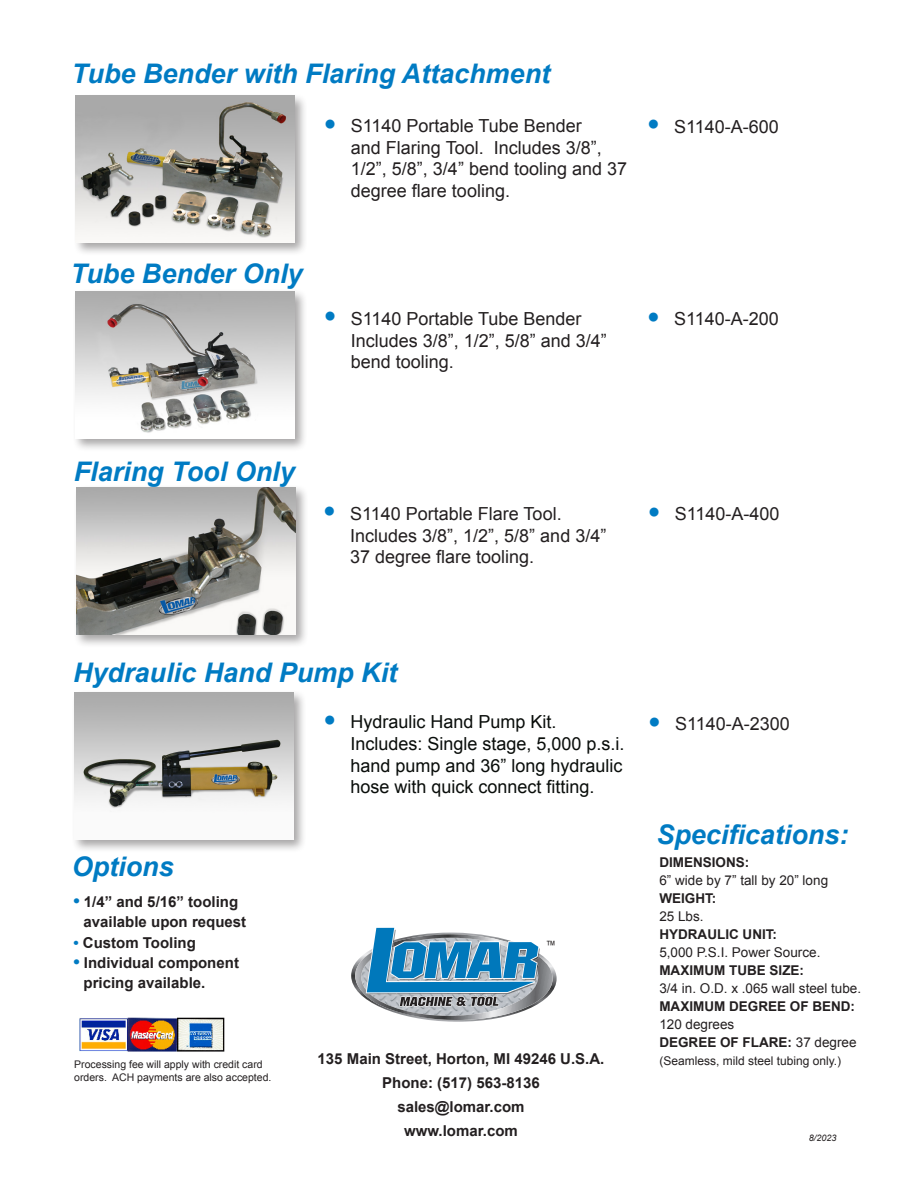
<style>
.page{position:relative;width:918px;height:1188px;background:#fff}
.page>*{position:absolute;margin:0;border:0;box-sizing:border-box;transform-origin:0 0}
.t1{font:italic 700 27px "Arial";color:#007bc3}
.t2{font:18px/21.6px "Arial";color:#231f20}
.t3{font:18px/21.6px "Arial";color:#090d0a;text-align:justify}
.t4{font:700 15px/20.2px "Arial";color:#231f20}
.t5{font:13.5px/18px "Arial";color:#231f20}
.t6{font:700 13.5px/18px "Arial";color:#231f20}
.t7{font:12px "Arial";color:#231f20}
.t8{font:11.4px "Arial";color:#231f20;scale:.88 1}
.t9{font:10.5px "Arial";color:#231f20}
.t10{font:italic 9px "Arial";color:#231f20}
.s1{font-size:36px;color:#007bc3}
.s2{font-weight:700}
.s3{font-weight:400}
.s4{font-size:18px;color:#007bc3}
.s5{color:#007bc3}
</style>
<div class="page">
<div style="left:73px;top:93px;width:235px;height:163px;background:#231f20;opacity:.4"></div>
<img style="left:76px;top:96px;width:219px;height:147px">
<div style="left:71px;top:689px;width:236px;height:164px;background:#231f20;opacity:.4"></div>
<img style="left:74px;top:692px;width:219px;height:147px">
<img style="left:80px;top:1017px;width:145px;height:35px">
<div style="left:72px;top:289px;width:236px;height:163px;background:#231f20;opacity:.4"></div>
<img style="left:75px;top:291px;width:219px;height:147px">
<div style="left:73px;top:484px;width:236px;height:164px;background:#231f20;opacity:.4"></div>
<img style="left:76px;top:487px;width:219px;height:147px">
<svg style="left:351px;top:927px;width:206px;height:95px"></svg>
<p class="t1" style="left:72px;top:55px;width:480px">Tube Bender with Flaring Attachment</p>
<p class="t2" style="left:324px;top:115px;width:259px"><span class="s1">•</span> S1140 Portable Tube Bender</p>
<p class="t2" style="left:351px;top:137px;width:278px">and Flaring Tool. Includes 3/8”,<br>1/2”, 5/8”, 3/4” bend tooling and 37 degree flare tooling.</p>
<p class="t2" style="left:647px;top:116px;width:133px"><span class="s1">•</span> S1140-A-600</p>
<p class="t1" style="left:70px;top:255px;width:234px">Tube Bender Only</p>
<p class="t2" style="left:324px;top:308px;width:259px"><span class="s1">•</span> S1140 Portable Tube Bender</p>
<p class="t2" style="left:351px;top:330px;width:258px">Includes 3/8”, 1/2”, 5/8” and 3/4” bend tooling.</p>
<p class="t2" style="left:647px;top:308px;width:133px"><span class="s1">•</span> S1140-A-200</p>
<p class="t1" style="left:74px;top:453px;width:223px">Flaring Tool Only</p>
<p class="t2" style="left:323px;top:503px;width:240px"><span class="s1">•</span> S1140 Portable Flare Tool.</p>
<p class="t2" style="left:350px;top:525px;width:258px">Includes 3/8”, 1/2”, 5/8” and 3/4”<br>37 degree flare tooling.</p>
<p class="t2" style="left:648px;top:503px;width:133px"><span class="s1">•</span> S1140-A-400</p>
<p class="t1" style="left:73px;top:654px;width:326px">Hydraulic Hand Pump Kit</p>
<p class="t3" style="left:323px;top:712px;width:235px"><span class="s1">•</span> Hydraulic Hand Pump Kit.</p>
<p class="t3" style="left:350px;top:733px;width:276px">Includes: Single stage, 5,000 p.s.i. hand pump and 36” long hydraulic hose with quick connect fitting.</p>
<p class="t2" style="left:648px;top:713px;width:143px"><span class="s1">•</span> S1140-A-2300</p>
<p class="t1" style="left:656px;top:817px;width:194px">Specifications:</p>
<p class="t1" style="left:72px;top:849px;width:104px">Options</p>
<p class="t6" style="left:659px;top:853px;width:92px">DIMENSIONS:</p>
<p class="t5" style="left:659px;top:871px;width:170px">6” wide by 7” tall by 20” long</p>
<p class="t6" style="left:659px;top:889px;width:58px">WEIGHT:</p>
<p class="t5" style="left:659px;top:907px;width:46px">25 Lbs.</p>
<p class="t6" style="left:659px;top:925px;width:119px">HYDRAULIC UNIT:</p>
<p class="t5" style="left:659px;top:943px;width:163px">5,000 P.S.I. Power Source.<br><span class="s2">MAXIMUM TUBE SIZE:</span></p>
<p class="t5" style="left:659px;top:979px;width:203px">3/4 in. O.D. x .065 wall steel tube.</p>
<p class="t6" style="left:659px;top:997px;width:197px">MAXIMUM DEGREE OF BEND:<br><span class="s3">120 degrees</span></p>
<p class="t6" style="left:659px;top:1033px;width:199px">DEGREE OF FLARE: <span class="s3">37 degree</span></p>
<p class="t7" style="left:659px;top:1052px;width:183px">(Seamless, mild steel tubing only.)</p>
<p class="t4" style="left:84px;top:892px;width:164px;text-indent:-10px"><span class="s4">•</span> 1/4” and 5/16” tooling available upon request</p>
<p class="t4" style="left:74px;top:933px;width:124px"><span class="s5">•</span> Custom Tooling</p>
<p class="t4" style="left:84px;top:953px;width:157px;text-indent:-10px"><span class="s4">•</span> Individual component pricing available.</p>
<p class="t8" style="left:546px;top:938px;width:13px">™</p>
<p class="t4" style="left:318px;top:1049px;width:288px">135 Main Street, Horton, MI 49246 U.S.A.</p>
<p class="t4" style="left:382px;top:1073px;width:159px">Phone: (517) 563-8136</p>
<p class="t4" style="left:397px;top:1097px;width:129px">sales@lomar.com</p>
<p class="t4" style="left:404px;top:1121px;width:115px">www.lomar.com</p>
<p class="t9" style="left:74px;top:1058px;width:190px">Processing fee will apply with credit card</p>
<p class="t9" style="left:74px;top:1070px;width:199px">orders. ACH payments are also accepted.</p>
<p class="t10" style="left:809px;top:1132px;width:29px">8/2023</p>
</div>
